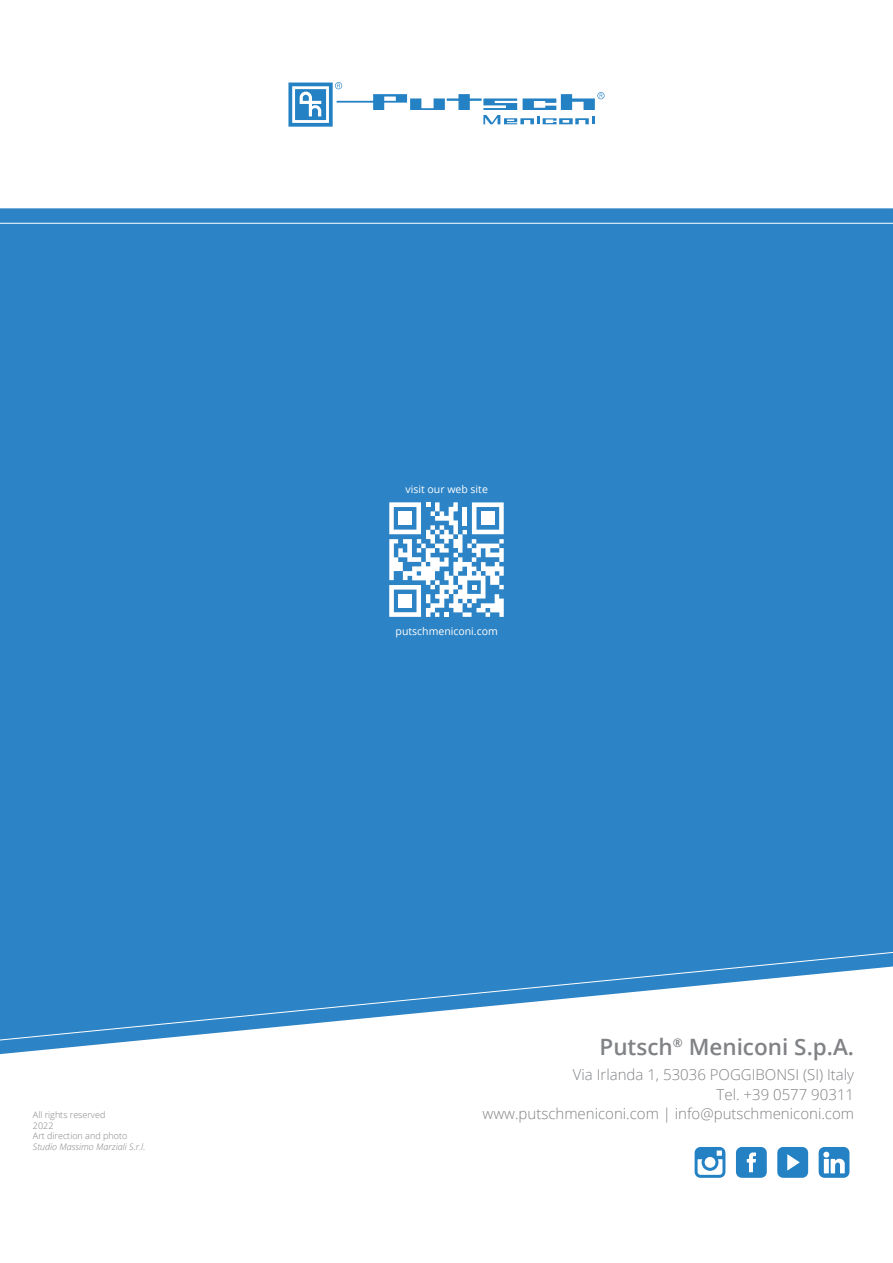
<style>
.page{position:relative;width:893px;height:1263px;background:#fff}
.page>*{position:absolute;margin:0;border:0;box-sizing:border-box;transform-origin:0 0}
.t1{font:600 22.5px "Open Sans";color:#808285}
.t2{font:300 15px "Open Sans";color:#808285}
.t3{font:10.5px "Open Sans";color:#fff}
.t4{font:300 9px "Open Sans";color:#808285}
.t5{font:italic 300 9px "Open Sans";color:#808285}
</style>
<div class="page">
<div style="left:0;top:208px;width:893px;height:846px;background:#2c83c5"></div>
<svg style="left:0;top:861px;width:893px;height:192px"></svg>
<hr style="left:0;top:223px;width:893px;height:1px;background:#fff">
<svg style="left:288px;top:82px;width:316px;height:45px"></svg>
<svg style="left:389px;top:502px;width:115px;height:115px"></svg>
<div style="left:398px;top:511px;width:14px;height:14px;background:#fff"></div>
<div style="left:481px;top:511px;width:14px;height:14px;background:#fff"></div>
<div style="left:398px;top:594px;width:14px;height:14px;background:#fff"></div>
<svg style="left:695px;top:1147px;width:30px;height:31px"></svg>
<svg style="left:777px;top:1147px;width:31px;height:31px"></svg>
<svg style="left:736px;top:1147px;width:31px;height:31px"></svg>
<svg style="left:819px;top:1147px;width:30px;height:31px"></svg>
<p class="t3" style="left:406px;top:482px;width:84px">visit our web site</p>
<p class="t3" style="left:396px;top:624px;width:104px">putschmeniconi.com</p>
<p class="t1" style="left:599px;top:1031px;width:256px">Putsch<sup>®</sup> Meniconi S.p.A.</p>
<p class="t2" style="left:573px;top:1065px;width:283px">Via Irlanda 1, 53036 POGGIBONSI (SI) Italy</p>
<p class="t2" style="left:717px;top:1084px;width:139px">Tel. +39 0577 90311</p>
<p class="t4" style="left:33px;top:1109px;width:74px">All rights reserved</p>
<p class="t2" style="left:482px;top:1104px;width:373px">www.putschmeniconi.com | info@putschmeniconi.com</p>
<p class="t4" style="left:33px;top:1119px;width:22px">2022</p>
<p class="t4" style="left:33px;top:1130px;width:96px">Art direction and photo</p>
<p class="t5" style="left:33px;top:1140px;width:114px">Studio Massimo Marziali S.r.l.</p>
</div>
